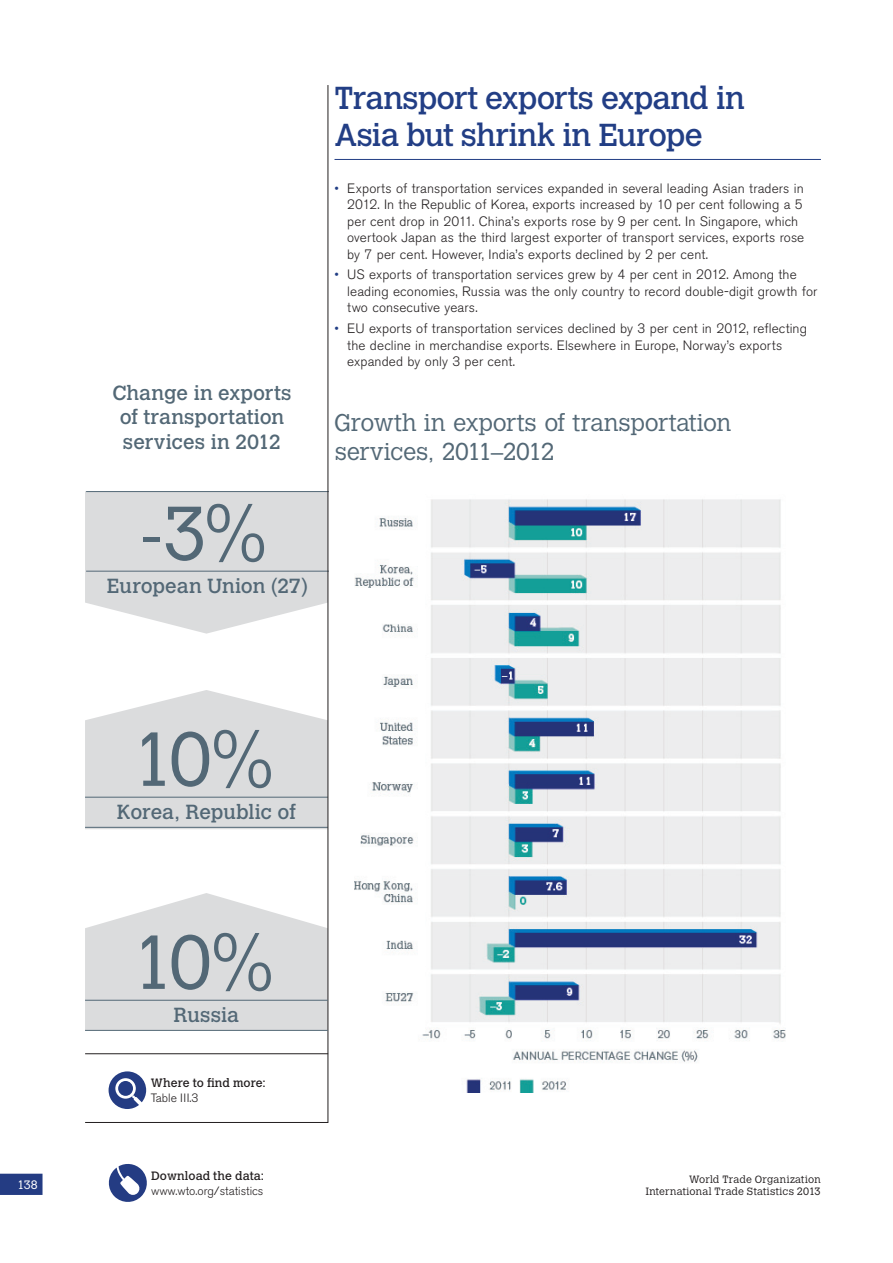
<style>
.page{position:relative;width:893px;height:1263px;background:#fff}
.page>*{position:absolute;margin:0;border:0;box-sizing:border-box;transform-origin:0 0}
.t1{font:300 75px "Calvert MT Std";color:#536876}
.t2{font:31.5px/37.8px "Calvert MT Std";letter-spacing:-.025em;color:#223e85}
.t3{font:300 24px/28.5px "Calvert MT Std";letter-spacing:-.01em;color:#536876}
.t4{font:20.25px/24.3px "Calvert MT Std";color:#536876;text-align:center}
.t5{font:300 13.5px/16.5px "Akzidenz Grotesk BE";letter-spacing:.01em;color:#231f20}
.t6{font:12px "Calvert MT Std";letter-spacing:.005em;color:#231f20}
.t7{font:300 12px "Akzidenz Grotesk BE";color:#231f20}
.t8{font:300 12px "Calvert MT Std";color:#fff}
.t9{font:300 10.5px/12px "Calvert MT Std";letter-spacing:.02em;color:#231f20;text-align:right}
</style>
<div class="page">
<hr style="left:86px;top:491px;width:243px;height:1px;background:#536876">
<hr style="left:86px;top:571px;width:243px;height:1px;background:#536876">
<hr style="left:334px;top:159px;width:487px;height:1px;background:#223e85">
<svg style="left:85px;top:85px;width:243px;height:1038px"></svg>
<hr style="left:85px;top:1053px;width:243px;height:1px;background:#231f20">
<img style="left:355px;top:499px;width:431px;height:593px">
<hr style="left:85px;top:1000px;width:243px;height:1px;background:#536876">
<hr style="left:85px;top:1030px;width:243px;height:1px;background:#536876">
<svg style="left:0;top:1174px;width:43px;height:21px"></svg>
<svg style="left:108px;top:1164px;width:39px;height:38px"></svg>
<h3 class="t4" style="left:112px;top:382px;width:181px">Change in exports of transportation services in 2012</h3>
<h1 class="t1" style="left:138px;top:504px;width:130px">-3%</h1>
<h3 class="t4" style="left:107px;top:575px;width:202px">European Union (27)</h3>
<h2 class="t2" style="left:334px;top:81px;width:412px">Transport exports expand in<br>Asia but shrink in Europe</h2>
<p class="t5" style="left:347px;top:181px;width:459px">Exports of transportation services expanded in several leading Asian traders in 2012. In the Republic of Korea, exports increased by 10 per cent following a 5 per cent drop in 2011. China’s exports rose by 9 per cent. In Singapore, which overtook Japan as the third largest exporter of transport services, exports rose by 7 per cent. However, India’s exports declined by 2 per cent.</p>
<p class="t5" style="left:347px;top:268px;width:472px">US exports of transportation services grew by 4 per cent in 2012. Among the leading economies, Russia was the only country to record double-digit growth for two consecutive years.</p>
<p class="t5" style="left:347px;top:322px;width:461px">EU exports of transportation services declined by 3 per cent in 2012, reflecting the decline in merchandise exports. Elsewhere in Europe, Norway’s exports expanded by only 3 per cent.</p>
<h3 class="t3" style="left:334px;top:410px;width:398px">Growth in exports of transportation services, 2011–2012</h3>
<h1 class="t1" style="left:132px;top:730px;width:143px">10%</h1>
<h3 class="t4" style="left:117px;top:801px;width:180px">Korea, Republic of</h3>
<h1 class="t1" style="left:132px;top:933px;width:143px">10%</h1>
<h3 class="t4" style="left:174px;top:1004px;width:67px">Russia</h3>
<p class="t6" style="left:151px;top:1078px;width:116px">Where to find more:</p>
<p class="t7" style="left:151px;top:1093px;width:49px">Table III.3</p>
<p class="t6" style="left:151px;top:1171px;width:114px">Download the data:</p>
<p class="t7" style="left:151px;top:1186px;width:114px">www.wto.org/statistics</p>
<p class="t8" style="left:18px;top:1180px;width:22px">138</p>
<p class="t9" style="left:646px;top:1174px;width:176px">World Trade Organization<br>International Trade Statistics 2013</p>
</div>
